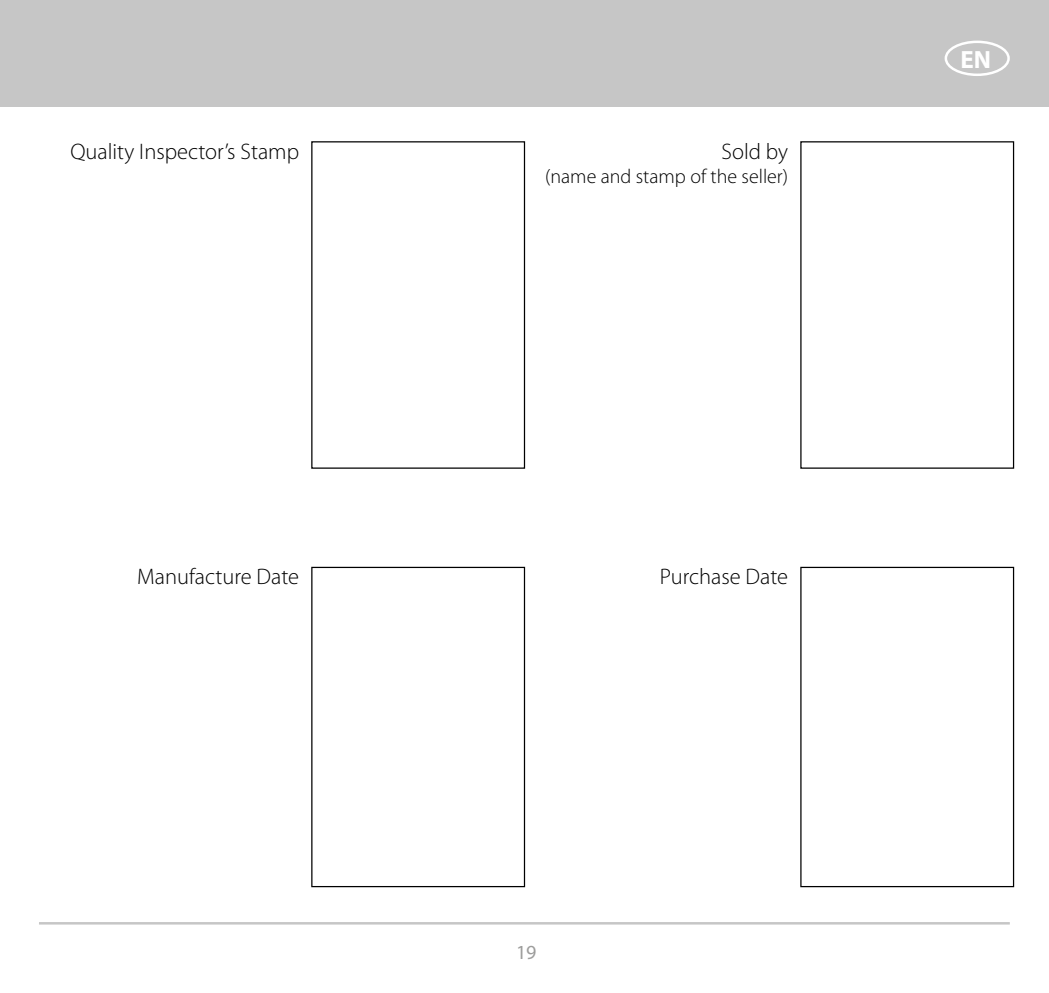
<style>
.page{position:relative;width:1049px;height:993px;background:#fff}
.page>*{position:absolute;margin:0;border:0;box-sizing:border-box;transform-origin:0 0}
.t1{font:700 25px "Myriad Pro";color:#fff}
.t2{font:300 22.5px "Myriad Pro";color:#000}
.t3{font:300 20px "Myriad Pro";color:#000}
.t4{font:20px "Myriad Pro";color:#9d9d9c}
</style>
<div class="page">
<div style="left:0;top:0;width:1049px;height:106px;background:#c6c6c6"></div>
<hr style="left:39px;top:921px;width:971px;height:3px;background:#c6c6c6">
<div style="left:944px;top:41px;width:66px;height:35px;border:2px solid #fff;border-radius:50%"></div>
<div style="left:311px;top:141px;width:214px;height:327px;border:1px solid #000"></div>
<div style="left:800px;top:141px;width:214px;height:327px;border:1px solid #000"></div>
<div style="left:311px;top:566px;width:214px;height:320px;border:1px solid #000"></div>
<div style="left:800px;top:566px;width:214px;height:320px;border:1px solid #000"></div>
<p class="t2" style="left:70px;top:139px;width:230px">Quality Inspector’s Stamp</p>
<p class="t2" style="left:137px;top:564px;width:163px">Manufacture Date</p>
<p class="t2" style="left:721px;top:139px;width:68px">Sold by</p>
<p class="t3" style="left:545px;top:165px;width:244px">(name and stamp of the seller)</p>
<p class="t2" style="left:660px;top:564px;width:130px">Purchase Date</p>
<p class="t4" style="left:516px;top:939px;width:22px">19</p>
<p class="t1" style="left:960px;top:43px;width:32px">EN</p>
</div>
